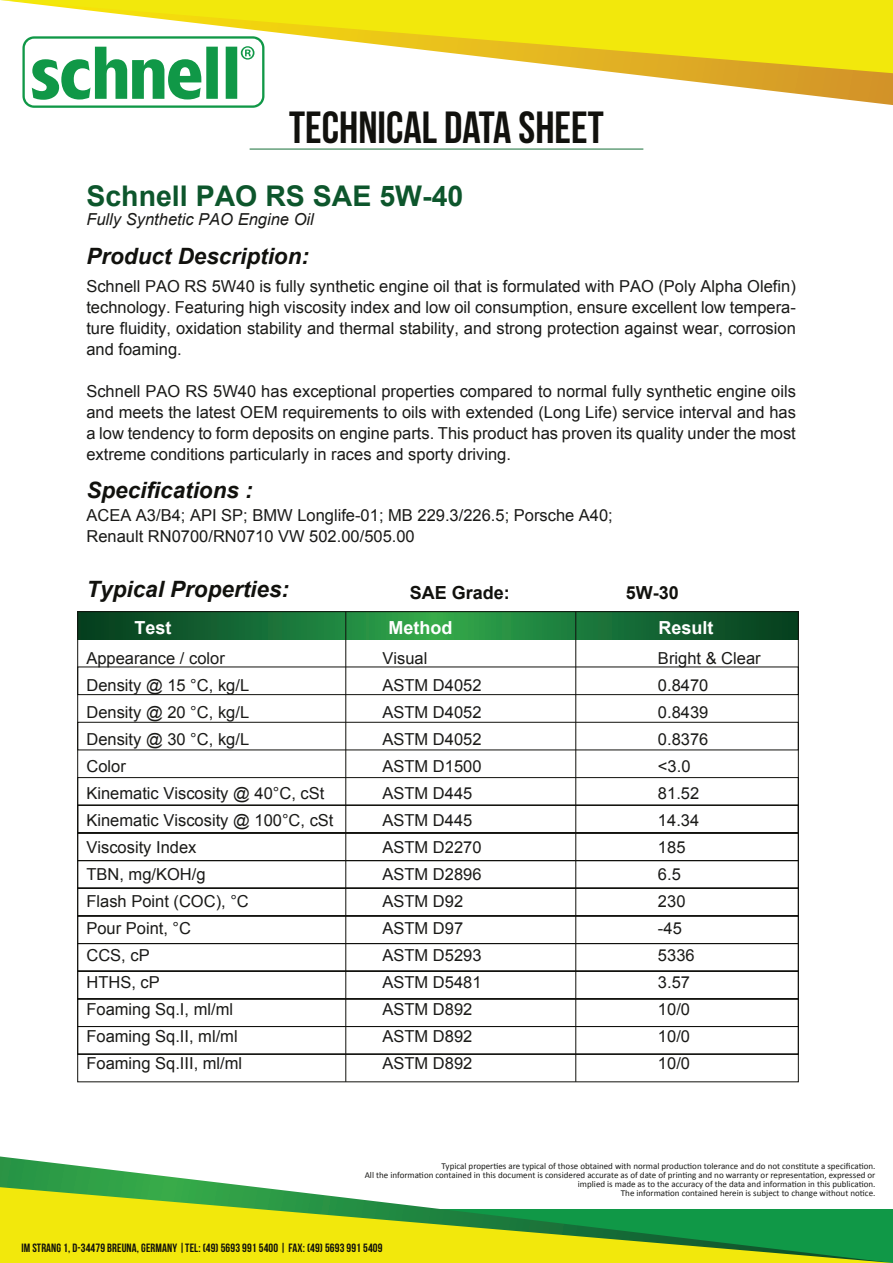
<style>
.page{position:relative;width:893px;height:1263px;background:#fff}
.page>*{position:absolute;margin:0;border:0;box-sizing:border-box;transform-origin:0 0}
.t1{font:45px "Bebas Neue";color:#11110d}
.t2{font:700 28.5px "Arial";color:#0d562c}
.t3{font:italic 700 22.5px "Arial";color:#11110d}
.t4{font:700 18px "Arial";color:#fff}
.t5{font:700 18px "Arial";color:#11110d}
.t6{font:16.5px/27px "Arial";color:#1a1a18}
.t7{font:italic 16.5px "Arial";color:#1a1a18}
.t8{font:12px "Bebas Neue";letter-spacing:.01em;color:#10110c}
.t9{font:9px/9px "Calibri";color:#1a1a18;text-align:right}
</style>
<div class="page">
<svg style="left:0;top:1156px;width:255px;height:31px"></svg>
<svg style="left:0;top:1187px;width:893px;height:76px"></svg>
<svg style="left:621px;top:73px;width:272px;height:32px"></svg>
<svg style="left:0;top:0;width:893px;height:73px;fill:#f2e80c"></svg>
<svg style="left:19px;top:32px;width:249px;height:76px"></svg>
<hr style="left:250px;top:149px;width:393px;height:1px;background:#187039">
<div style="left:77px;top:667px;width:722px;height:28px;border:1px solid #11110d"></div>
<svg style="left:79px;top:613px;width:718px;height:26px;background:#197036"></svg>
<div style="left:77px;top:722px;width:722px;height:28px;border:1px solid #11110d"></div>
<div style="left:77px;top:777px;width:722px;height:29px;border:1px solid #11110d"></div>
<div style="left:77px;top:805px;width:722px;height:28px;border:1px solid #11110d"></div>
<div style="left:77px;top:832px;width:722px;height:29px;border:1px solid #11110d"></div>
<div style="left:77px;top:860px;width:722px;height:28px;border:1px solid #11110d"></div>
<div style="left:77px;top:888px;width:722px;height:28px;border:1px solid #11110d"></div>
<div style="left:77px;top:915px;width:722px;height:29px;border:1px solid #11110d"></div>
<div style="left:77px;top:943px;width:722px;height:28px;border:1px solid #11110d"></div>
<div style="left:77px;top:971px;width:722px;height:28px;border:1px solid #11110d"></div>
<div style="left:77px;top:998px;width:722px;height:29px;border:1px solid #11110d"></div>
<div style="left:77px;top:1026px;width:722px;height:28px;border:1px solid #11110d"></div>
<div style="left:77px;top:1054px;width:722px;height:28px;border:1px solid #11110d"></div>
<div style="left:77px;top:611px;width:722px;height:222px;border:1px solid #11110d"></div>
<hr style="left:575px;top:612px;width:1px;height:470px;background:#11110d">
<hr style="left:345px;top:612px;width:1px;height:470px;background:#11110d">
<h1 class="t1" style="left:289px;top:103px;width:316px">TECHNICAL DATA SHEET</h1>
<h2 class="t2" style="left:86px;top:177px;width:378px">Schnell PAO RS SAE 5W-40</h2>
<p class="t7" style="left:86px;top:209px;width:229px">Fully Synthetic PAO Engine Oil</p>
<h3 class="t3" style="left:86px;top:242px;width:224px">Product Description:</h3>
<p class="t6" style="left:86px;top:276px;width:711px;line-height:21px;text-align:justify">Schnell PAO RS 5W40 is fully synthetic engine oil that is formulated with PAO (Poly Alpha Olefin) technology. Featuring high viscosity index and low oil consumption, ensure excellent low tempera&shy;ture fluidity, oxidation stability and thermal stability, and strong protection against wear, corrosion and foaming.</p>
<p class="t6" style="left:86px;top:381px;width:711px;line-height:21px;text-align:justify">Schnell PAO RS 5W40 has exceptional properties compared to normal fully synthetic engine oils and meets the latest OEM requirements to oils with extended (Long Life) service interval and has a low tendency to form deposits on engine parts. This product has proven its quality under the most extreme conditions particularly in races and sporty driving.</p>
<h3 class="t3" style="left:86px;top:475px;width:168px">Specifications :</h3>
<p class="t6" style="left:86px;top:505px;width:528px;line-height:21px">ACEA A3/B4; API SP; BMW Longlife-01; MB 229.3/226.5; Porsche A40;<br>Renault RN0700/RN0710 VW 502.00/505.00</p>
<h3 class="t3" style="left:86px;top:574px;width:204px">Typical Properties:</h3>
<p class="t5" style="left:410px;top:581px;width:102px">SAE Grade:</p>
<p class="t5" style="left:626px;top:581px;width:55px">5W-30</p>
<p class="t4" style="left:134px;top:616px;width:39px">Test</p>
<p class="t4" style="left:388px;top:616px;width:65px">Method</p>
<p class="t4" style="left:658px;top:616px;width:57px">Result</p>
<p class="t6" style="left:86px;top:645px;width:249px">Appearance / color<br>Density @ 15 °C, kg/L<br>Density @ 20 °C, kg/L<br>Density @ 30 °C, kg/L<br>Color<br>Kinematic Viscosity @ 40°C, cSt<br>Kinematic Viscosity @ 100°C, cSt<br>Viscosity Index<br>TBN, mg/KOH/g<br>Flash Point (COC), °C<br>Pour Point, °C<br>CCS, cP<br>HTHS, cP<br>Foaming Sq.I, ml/ml<br>Foaming Sq.II, ml/ml<br>Foaming Sq.III, ml/ml</p>
<p class="t6" style="left:383px;top:645px;width:101px">Visual<br>ASTM D4052<br>ASTM D4052<br>ASTM D4052<br>ASTM D1500<br>ASTM D445<br>ASTM D445<br>ASTM D2270<br>ASTM D2896<br>ASTM D92<br>ASTM D97<br>ASTM D5293<br>ASTM D5481<br>ASTM D892<br>ASTM D892<br>ASTM D892</p>
<p class="t6" style="left:658px;top:645px;width:104px">Bright &amp; Clear<br>0.8470<br>0.8439<br>0.8376<br>&lt;3.0<br>81.52<br>14.34<br>185<br>6.5<br>230<br>-45<br>5336<br>3.57<br>10/0<br>10/0<br>10/0</p>
<p class="t9" style="left:365px;top:1162px;width:512px">Typical properties are typical of those obtained with normal production tolerance and do not constitute a specification.<br>All the information contained in this document is considered accurate as of date of printing and no warranty or representation, expressed or implied is made as to the accuracy of the data and information in this publication.<br>The information contained herein is subject to change without notice.</p>
<p class="t8" style="left:21px;top:1242px;width:363px">IM STRANG 1, D-34479 BREUNA, GERMANY |TEL: (49) 5693 991 5400 | FAX: (49) 5693 991 5409</p>
</div>
